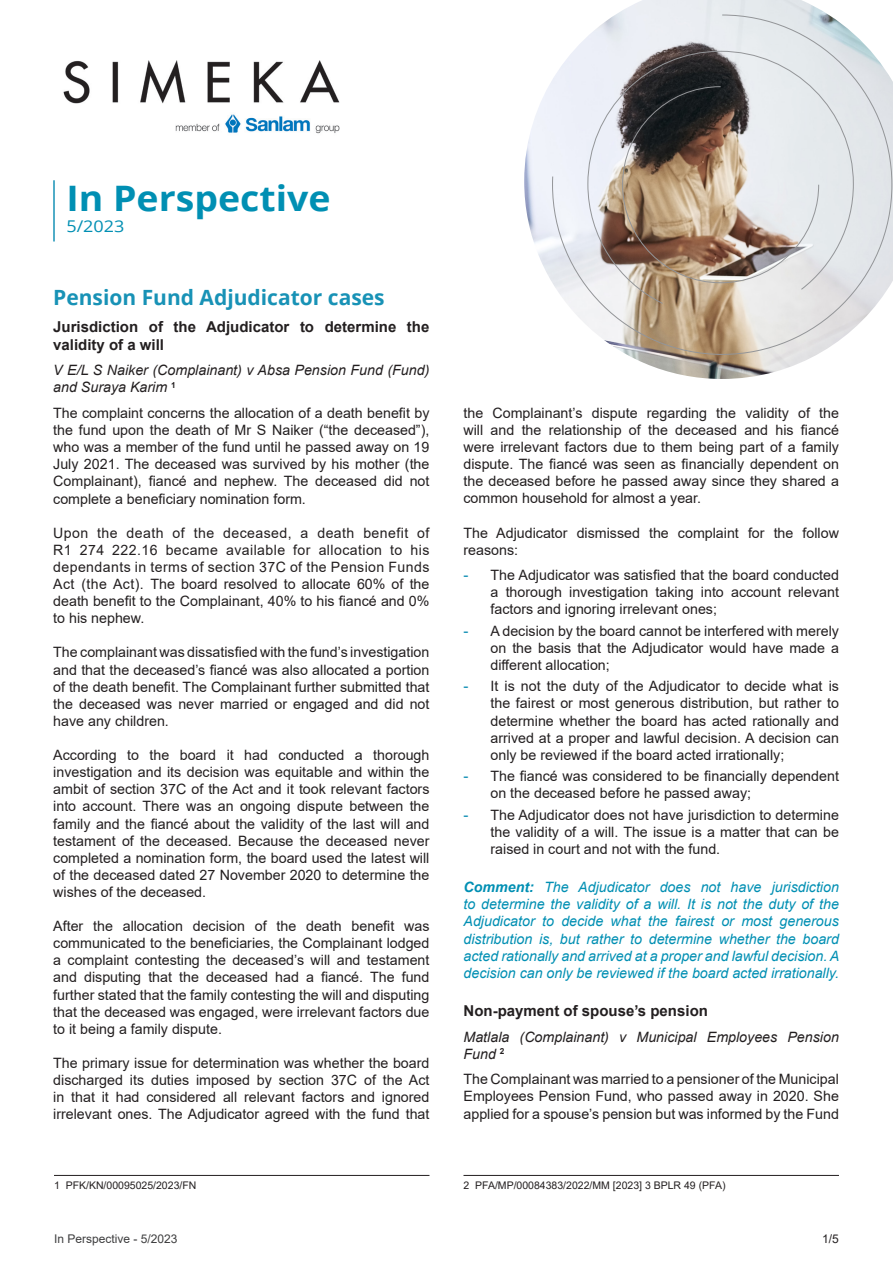
<style>
.page{position:relative;width:893px;height:1263px;background:#fff}
.page>*{position:absolute;margin:0;border:0;box-sizing:border-box;transform-origin:0 0}
.t1{font:700 35.1px "Open Sans";color:#008fb3;scale:1.07 1}
.Heading_1{font:700 21px "Open Sans";color:#1892b6}
.t2{font:16.2px "Open Sans";color:#008fb3;scale:1.11 1}
.Heading_2{font:700 15px/18px "Arial";color:#231f20}
.t3{font:14.25px/17.1px "Arial";color:#231f20;text-align:justify}
.t4{font:italic 14.25px/17.1px "Arial";color:#008fb3;text-align:justify}
.Heading_3_Italic{font:italic 14.25px/17.1px "Arial";color:#231f20}
.t5{font:12px "Arial";color:#3e3e3f}
.t6{font:12px "Arial";color:#231f20}
.t7{font:10.5px "Arial";color:#231f20}
.s1{font-size:15px;color:#1892b6}
.s2{font-weight:700}
</style>
<div class="page">
<img style="left:524px;top:0;width:303px;height:379px">
<svg style="left:552px;top:14px;width:341px;height:341px"></svg>
<hr style="left:53px;top:180px;width:2px;height:61px;background:#1892b6">
<img style="left:63px;top:60px;width:277px;height:74px">
<hr style="left:54px;top:1175px;width:375px;height:1px;background:#231f20">
<hr style="left:463px;top:1175px;width:376px;height:1px;background:#231f20">
<p class="t1" style="left:66px;top:173px;width:248px">In Perspective</p>
<p class="t2" style="left:66px;top:215px;width:54px">5/2023</p>
<p class="Heading_1" style="left:53px;top:283px;width:333px">Pension Fund Adjudicator cases</p>
<p class="Heading_2" style="left:53px;top:318px;width:378px">Jurisdiction of the Adjudicator to determine the validity of a will</p>
<p class="Heading_3_Italic" style="left:53px;top:362px;width:378px">V E/L S Naiker (Complainant) v Absa Pension Fund (Fund) and Suraya Karim <sup>1</sup></p>
<p class="t3" style="left:53px;top:404px;width:378px">The complaint concerns the allocation of a death benefit by the fund upon the death of Mr S Naiker (“the deceased”), who was a member of the fund until he passed away on 19<br>July 2021. The deceased was survived by his mother (the Complainant), fiancé and nephew. The deceased did not complete a beneficiary nomination form.</p>
<p class="t3" style="left:53px;top:524px;width:378px">Upon the death of the deceased, a death benefit of R1 274 222.16 became available for allocation to his dependants in terms of section 37C of the Pension Funds Act (the Act). The board resolved to allocate 60% of the death benefit to the Complainant, 40% to his fiancé and 0% to his nephew.</p>
<p class="t3" style="left:53px;top:644px;width:378px">The complainant was dissatisfied with the fund’s investigation and that the deceased’s fiancé was also allocated a portion of the death benefit. The Complainant further submitted that the deceased was never married or engaged and did not have any children.</p>
<p class="t3" style="left:53px;top:746px;width:378px">According to the board it had conducted a thorough investigation and its decision was equitable and within the ambit of section 37C of the Act and it took relevant factors into account. There was an ongoing dispute between the family and the fiancé about the validity of the last will and testament of the deceased. Because the deceased never completed a nomination form, the board used the latest will of the deceased dated 27 November 2020 to determine the wishes of the deceased.</p>
<p class="t3" style="left:53px;top:917px;width:378px">After the allocation decision of the death benefit was communicated to the beneficiaries, the Complainant lodged a complaint contesting the deceased’s will and testament and disputing that the deceased had a fiancé. The fund further stated that the family contesting the will and disputing that the deceased was engaged, were irrelevant factors due to it being a family dispute.</p>
<p class="t3" style="left:53px;top:1054px;width:378px">The primary issue for determination was whether the board discharged its duties imposed by section 37C of the Act in that it had considered all relevant factors and ignored irrelevant ones. The Adjudicator agreed with the fund that</p>
<p class="t7" style="left:54px;top:1178px;width:144px">1 PFK/KN/00095025/2023/FN</p>
<p class="t3" style="left:463px;top:404px;width:377px">the Complainant’s dispute regarding the validity of the will and the relationship of the deceased and his fiancé were irrelevant factors due to them being part of a family dispute. The fiancé was seen as financially dependent on the deceased before he passed away since they shared a common household for almost a year.</p>
<p class="t3" style="left:463px;top:524px;width:377px">The Adjudicator dismissed the complaint for the follow reasons:</p>
<p class="t3" style="left:490px;top:567px;width:350px;text-indent:-27px"><span class="s1">-</span> The Adjudicator was satisfied that the board conducted a thorough investigation taking into account relevant factors and ignoring irrelevant ones;</p>
<p class="t3" style="left:490px;top:622px;width:350px;text-indent:-27px"><span class="s1">-</span> A decision by the board cannot be interfered with merely on the basis that the Adjudicator would have made a different allocation;</p>
<p class="t3" style="left:490px;top:678px;width:350px;text-indent:-27px"><span class="s1">-</span> It is not the duty of the Adjudicator to decide what is the fairest or most generous distribution, but rather to determine whether the board has acted rationally and arrived at a proper and lawful decision. A decision can only be reviewed if the board acted irrationally;</p>
<p class="t3" style="left:490px;top:767px;width:350px;text-indent:-27px"><span class="s1">-</span> The fiancé was considered to be financially dependent on the deceased before he passed away;</p>
<p class="t3" style="left:490px;top:806px;width:350px;text-indent:-27px"><span class="s1">-</span> The Adjudicator does not have jurisdiction to determine the validity of a will. The issue is a matter that can be raised in court and not with the fund.</p>
<p class="t4" style="left:463px;top:879px;width:377px"><span class="s2">Comment:</span> The Adjudicator does not have jurisdiction to determine the validity of a will. It is not the duty of the Adjudicator to decide what the fairest or most generous distribution is, but rather to determine whether the board acted rationally and arrived at a proper and lawful decision. A decision can only be reviewed if the board acted irrationally.</p>
<p class="Heading_2" style="left:463px;top:1002px;width:246px">Non-payment of spouse’s pension</p>
<p class="Heading_3_Italic" style="left:463px;top:1028px;width:377px">Matlala (Complainant) v Municipal Employees Pension<br>Fund <sup>2</sup></p>
<p class="t3" style="left:463px;top:1071px;width:377px">The Complainant was married to a pensioner of the Municipal Employees Pension Fund, who passed away in 2020. She applied for a spouse’s pension but was informed by the Fund</p>
<p class="t7" style="left:463px;top:1178px;width:264px">2 PFA/MP/00084383/2022/MM [2023] 3 BPLR 49 (PFA)</p>
<p class="t5" style="left:54px;top:1230px;width:125px">In Perspective - 5/2023</p>
<p class="t6" style="left:822px;top:1230px;width:18px">1/5</p>
</div>
